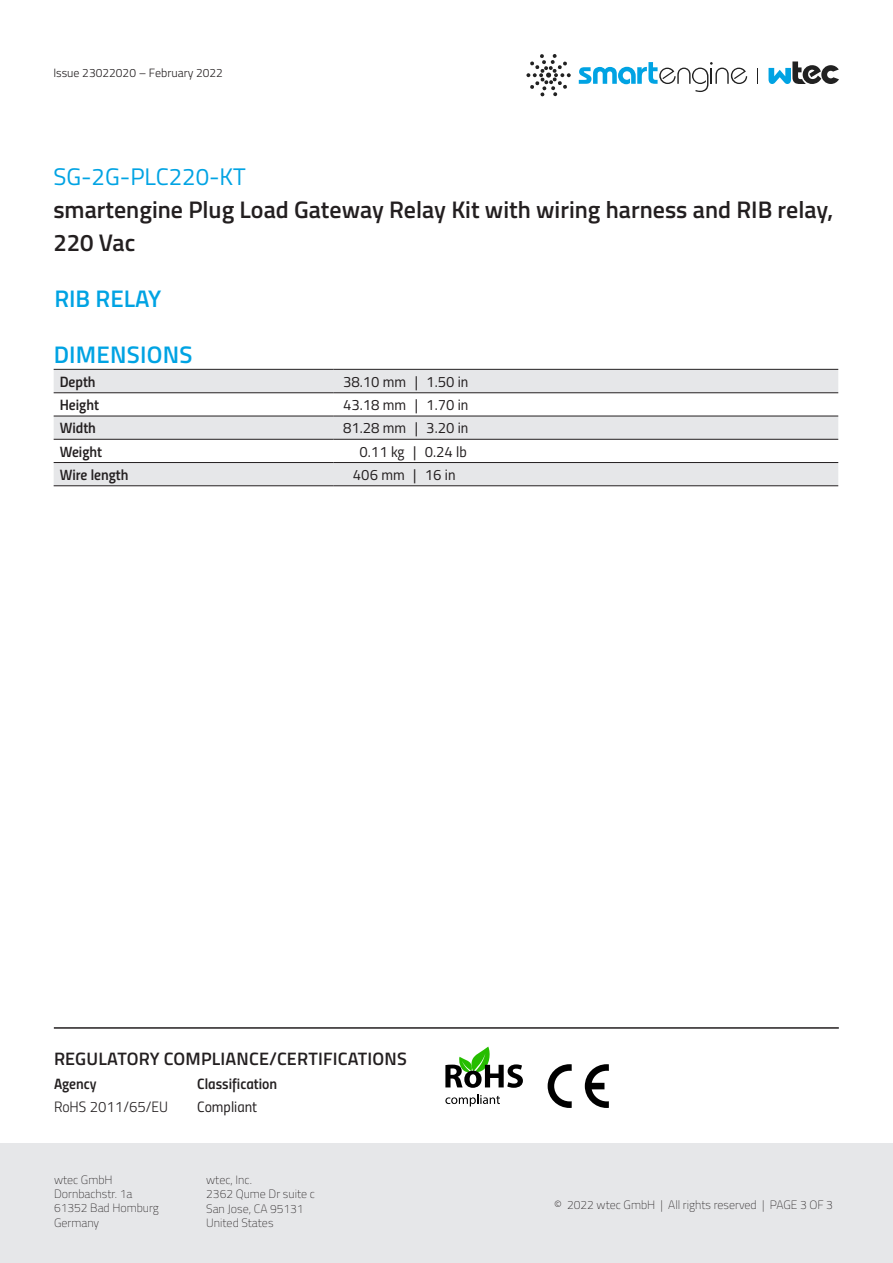
<style>
.page{position:relative;width:893px;height:1263px;background:#fff}
.page>*{position:absolute;margin:0;border:0;box-sizing:border-box;transform-origin:0 0}
.t1{font:600 24px/33px "Titillium";color:#231f20}
.t2{font:600 24px "Titillium";letter-spacing:.01em;color:#00a3e3}
.t3{font:24px "Titillium";color:#00a3e3}
.t4{font:600 18px "Titillium";letter-spacing:.01em;color:#231f20}
.t5{font:15px "Titillium Regular Upright";color:#231f20}
.t6{font:15px "Titillium Semibold Upright";color:#231f20}
.t7{font:15px "Titillium Light Upright";color:#231f20}
.t8{font:100 12px/14.4px "Titillium";color:#231f20}
.t9{font:300 12px "Titillium";color:#231f20}
</style>
<div class="page">
<div style="left:0;top:1144px;width:893px;height:119px;background:#e6e7e9"></div>
<svg style="left:768px;top:61px;width:71px;height:23px"></svg>
<svg style="left:757px;top:68px;width:1px;height:16px"></svg>
<svg style="left:579px;top:62px;width:168px;height:30px"></svg>
<svg style="left:526px;top:54px;width:45px;height:43px"></svg>
<svg style="left:445px;top:1046px;width:78px;height:42px"></svg>
<svg style="left:445px;top:1094px;width:55px;height:12px"></svg>
<svg style="left:548px;top:1064px;width:24px;height:44px"></svg>
<svg style="left:585px;top:1064px;width:24px;height:44px"></svg>
<hr style="left:54px;top:1027px;width:785px;height:2px;background:#231f20">
<div style="left:54px;top:370px;width:784px;height:115px;background:#e6e7e9"></div>
<svg style="left:54px;top:393px;width:784px;height:69px"></svg>
<hr style="left:54px;top:392px;width:280px;height:1px;background:#231f20">
<hr style="left:334px;top:392px;width:504px;height:1px;background:#231f20">
<hr style="left:54px;top:416px;width:280px;height:1px;background:#231f20">
<hr style="left:334px;top:416px;width:504px;height:1px;background:#231f20">
<hr style="left:54px;top:439px;width:280px;height:1px;background:#231f20">
<hr style="left:334px;top:439px;width:504px;height:1px;background:#231f20">
<hr style="left:54px;top:462px;width:280px;height:1px;background:#231f20">
<hr style="left:334px;top:462px;width:504px;height:1px;background:#231f20">
<hr style="left:54px;top:485px;width:280px;height:1px;background:#231f20">
<hr style="left:334px;top:485px;width:504px;height:1px;background:#231f20">
<hr style="left:54px;top:369px;width:280px;height:1px;background:#231f20">
<hr style="left:334px;top:369px;width:504px;height:1px;background:#231f20">
<p class="t9" style="left:53px;top:64px;width:171px">Issue 23022020 – February 2022</p>
<p class="t3" style="left:53px;top:159px;width:194px">SG-2G-PLC220-KT</p>
<p class="t1" style="left:53px;top:192px;width:782px">smartengine Plug Load Gateway Relay Kit with wiring harness and RIB relay,<br>220 Vac</p>
<p class="t2" style="left:54px;top:280px;width:109px">RIB RELAY</p>
<p class="t2" style="left:54px;top:336px;width:140px">DIMENSIONS</p>
<p class="t6" style="left:60px;top:370px;width:37px">Depth</p>
<p class="t5" style="left:343px;top:370px;width:127px">38.10 mm | 1.50 in</p>
<p class="t6" style="left:60px;top:393px;width:41px">Height</p>
<p class="t5" style="left:343px;top:394px;width:127px">43.18 mm | 1.70 in</p>
<p class="t6" style="left:60px;top:417px;width:38px">Width</p>
<p class="t5" style="left:343px;top:417px;width:127px">81.28 mm | 3.20 in</p>
<p class="t6" style="left:60px;top:440px;width:44px">Weight</p>
<p class="t5" style="left:359px;top:440px;width:109px">0.11 kg | 0.24 lb</p>
<p class="t6" style="left:60px;top:463px;width:70px">Wire length</p>
<p class="t5" style="left:353px;top:463px;width:104px">406 mm | 16 in</p>
<p class="t4" style="left:54px;top:1045px;width:354px">REGULATORY COMPLIANCE/CERTIFICATIONS</p>
<p class="t6" style="left:54px;top:1072px;width:44px">Agency</p>
<p class="t6" style="left:197px;top:1072px;width:81px">Classification</p>
<p class="t7" style="left:54px;top:1096px;width:116px">RoHS 2011/65/EU</p>
<p class="t5" style="left:197px;top:1096px;width:61px">Compliant</p>
<p class="t8" style="left:54px;top:1171px;width:60px">wtec GmbH</p>
<p class="t8" style="left:54px;top:1186px;width:80px">Dornbachstr. 1a</p>
<p class="t8" style="left:54px;top:1200px;width:106px">61352 Bad Homburg</p>
<p class="t8" style="left:54px;top:1215px;width:47px">Germany</p>
<p class="t8" style="left:206px;top:1172px;width:47px">wtec, Inc.</p>
<p class="t8" style="left:206px;top:1186px;width:110px">2362 Qume Dr suite c<br>San Jose, CA 95131</p>
<p class="t8" style="left:206px;top:1215px;width:69px">United States</p>
<p class="t8" style="left:554px;top:1197px;width:280px">© 2022 wtec GmbH | All rights reserved | PAGE 3 OF 3</p>
</div>
